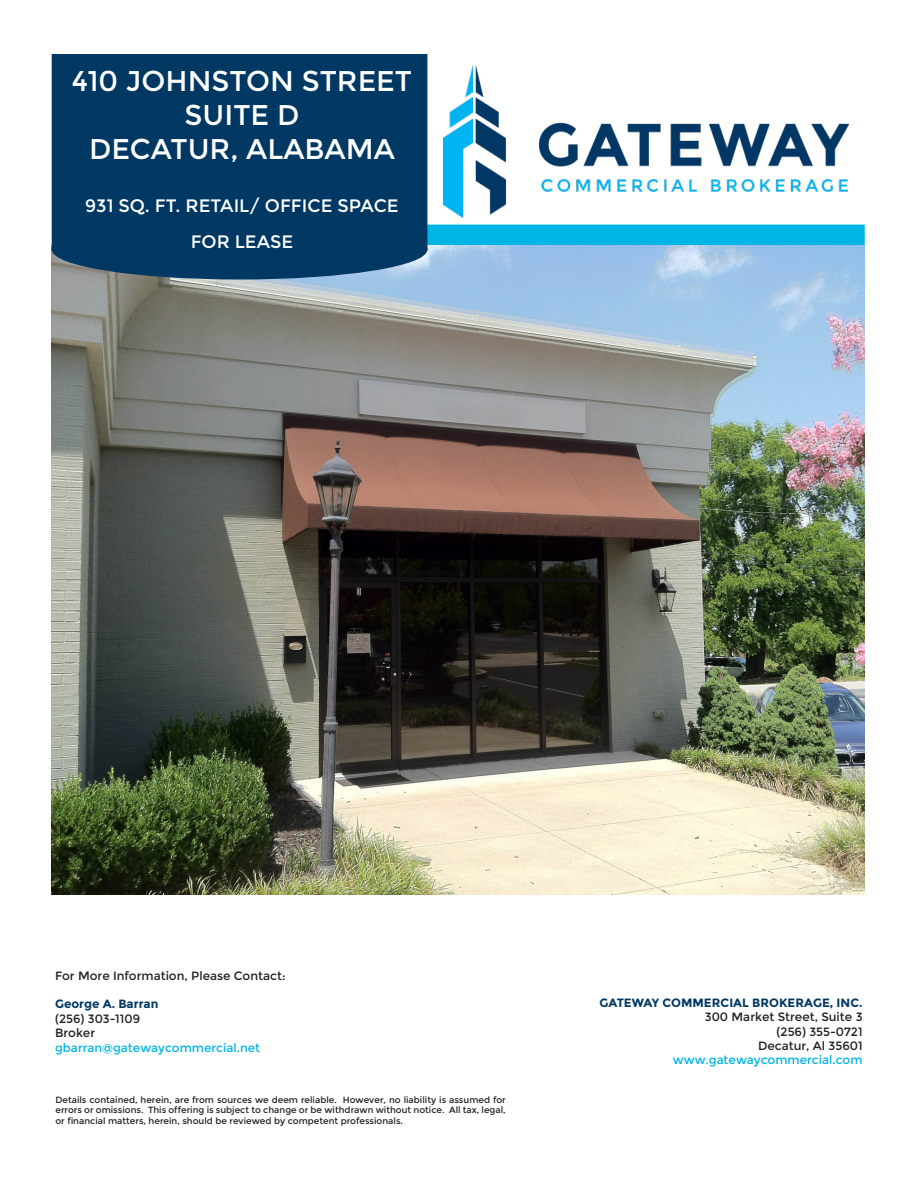
<style>
.page{position:relative;width:918px;height:1188px;background:#fff}
.page>*{position:absolute;margin:0;border:0;box-sizing:border-box;transform-origin:0 0}
.t1{font:28.5px "Montserrat";color:#fff}
.t2{font:18px "Montserrat";color:#fff}
.t3{font:12px/14.4px "Montserrat";color:#231f20}
.t4{font:12px "Montserrat";color:#00b5e6}
.t5{font:700 12px "Montserrat";color:#003864}
.t6{font:9px/10.8px "Montserrat";color:#231f20;text-align:justify}
</style>
<div class="page">
<div style="left:53px;top:225px;width:812px;height:25px;background:#00b5e6"></div>
<img style="left:52px;top:245px;width:813px;height:650px">
<div style="left:52px;top:220px;width:375px;height:59px;background:#003864;border-radius:50%"></div>
<div style="left:52px;top:54px;width:375px;height:196px;background:#003864"></div>
<img style="left:435px;top:65px;width:421px;height:160px">
<p class="t1" style="left:72px;top:64px;width:342px">410 JOHNSTON STREET</p>
<p class="t1" style="left:185px;top:98px;width:116px">SUITE D</p>
<p class="t1" style="left:89px;top:132px;width:307px">DECATUR, ALABAMA</p>
<p class="t2" style="left:85px;top:195px;width:315px">931 SQ. FT. RETAIL/ OFFICE SPACE</p>
<p class="t2" style="left:191px;top:231px;width:104px">FOR LEASE</p>
<h3 class="t3" style="left:55px;top:968px;width:232px">For More Information, Please Contact:</h3>
<h3 class="t5" style="left:55px;top:997px;width:105px">George A. Barran</h3>
<h3 class="t3" style="left:55px;top:1012px;width:87px">(256) 303-1109<br>Broker</h3>
<h3 class="t4" style="left:55px;top:1040px;width:207px">gbarran@gatewaycommercial.net</h3>
<p class="t6" style="left:55px;top:1094px;width:452px">Details contained, herein, are from sources we deem reliable. However, no liability is assumed for errors or omissions. This offering is subject to change or be withdrawn without notice. All tax, legal, or financial matters, herein, should be reviewed by competent professionals.</p>
<h3 class="t5" style="left:599px;top:995px;width:265px">GATEWAY COMMERCIAL BROKERAGE, INC.</h3>
<h3 class="t3" style="left:705px;top:1010px;width:159px;text-align:right">300 Market Street, Suite 3 (256) 355-0721<br>Decatur, Al 35601</h3>
<h3 class="t4" style="left:673px;top:1053px;width:191px">www.gatewaycommercial.com</h3>
</div>
